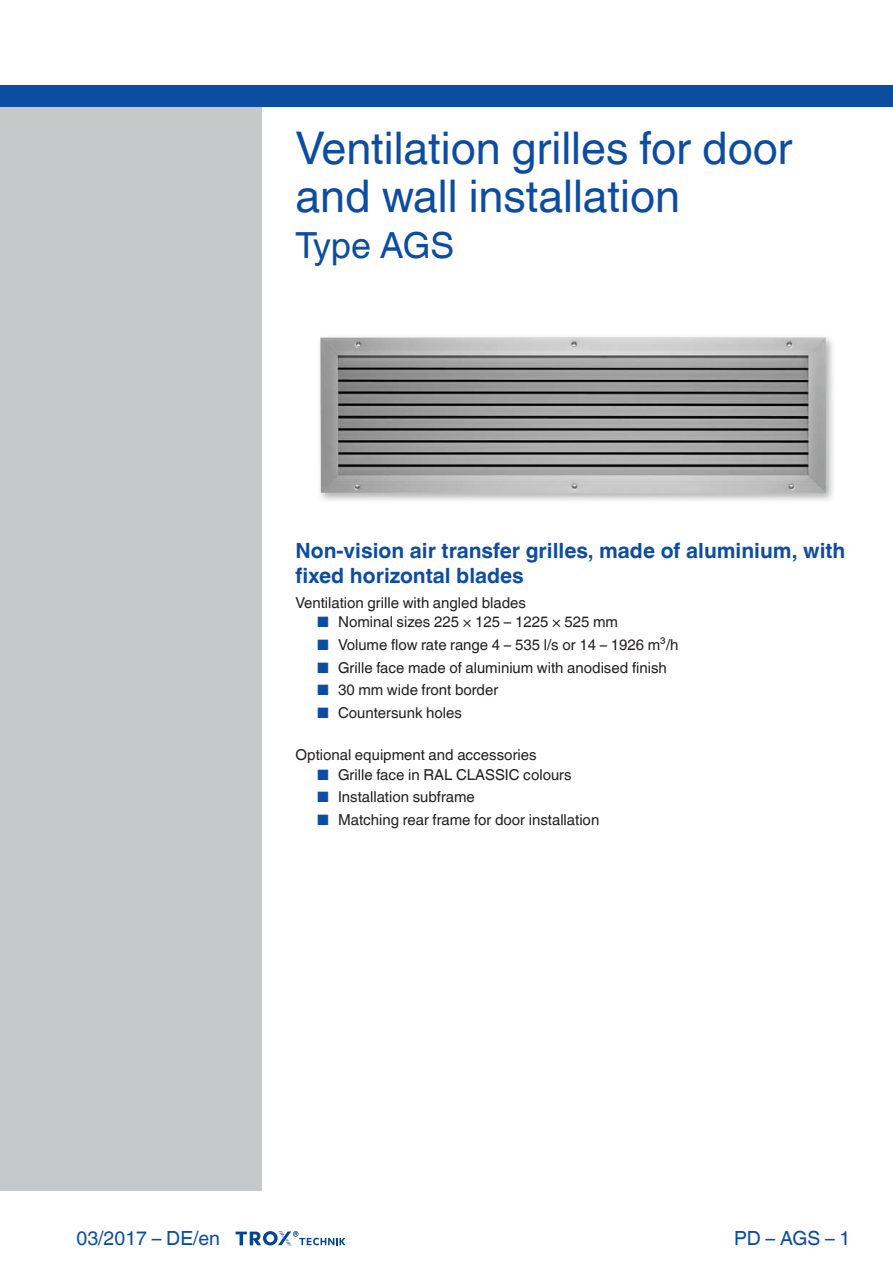
<style>
.page{position:relative;width:893px;height:1263px;background:#fff}
.page>*{position:absolute;margin:0;border:0;box-sizing:border-box;transform-origin:0 0}
.leaflet_head1{font:45px/48px "TROX Helvetica";color:#0d4da1}
.Standard_oben_links{font:36px "TROX Helvetica";color:#0d4da1}
.leaflet_intro_descr{font:700 21px/25.5px "TROX Helvetica";color:#0d4da1}
.country{font:19.5px "TROX Helvetica";color:#0d4da1}
.pagina_li-re{font:19.5px "TROX Helvetica";color:#0d4da1}
.leaflet_intro_descr-2{font:15px "TROX Helvetica";color:#231f20}
.s1{color:#0d4da1}
</style>
<div class="page">
<div style="left:0;top:106px;width:261px;height:1084px;background:#c7c8ca"></div>
<div style="left:0;top:85px;width:893px;height:21px;background:#0d4da1"></div>
<svg style="left:236px;top:1231px;width:110px;height:15px"></svg>
<img style="left:319px;top:337px;width:514px;height:164px">
<p class="leaflet_head1" style="left:296px;top:125px;width:499px">Ventilation grilles for door and wall installation</p>
<p class="Standard_oben_links" style="left:296px;top:224px;width:160px">Type AGS</p>
<p class="leaflet_intro_descr" style="left:296px;top:538px;width:551px">Non-vision air transfer grilles, made of aluminium, with fixed horizontal blades</p>
<p class="leaflet_intro_descr-2" style="left:296px;top:594px;width:232px">Ventilation grille with angled blades</p>
<p class="leaflet_intro_descr-2" style="left:317px;top:613px;width:303px"><span class="s1">■</span> Nominal sizes 225 × 125 – 1225 × 525 mm</p>
<p class="leaflet_intro_descr-2" style="left:317px;top:636px;width:363px"><span class="s1">■</span> Volume flow rate range 4 – 535 l/s or 14 – 1926 m³/h</p>
<p class="leaflet_intro_descr-2" style="left:317px;top:659px;width:351px"><span class="s1">■</span> Grille face made of aluminium with anodised finish</p>
<p class="leaflet_intro_descr-2" style="left:317px;top:681px;width:183px"><span class="s1">■</span> 30 mm wide front border</p>
<p class="leaflet_intro_descr-2" style="left:317px;top:704px;width:147px"><span class="s1">■</span> Countersunk holes</p>
<p class="leaflet_intro_descr-2" style="left:296px;top:746px;width:243px">Optional equipment and accessories</p>
<p class="leaflet_intro_descr-2" style="left:317px;top:766px;width:256px"><span class="s1">■</span> Grille face in RAL CLASSIC colours</p>
<p class="leaflet_intro_descr-2" style="left:317px;top:788px;width:159px"><span class="s1">■</span> Installation subframe</p>
<p class="leaflet_intro_descr-2" style="left:317px;top:811px;width:284px"><span class="s1">■</span> Matching rear frame for door installation</p>
<p class="country" style="left:77px;top:1227px;width:145px">03/2017 – DE/en</p>
<p class="pagina_li-re" style="left:734px;top:1227px;width:118px">PD – AGS – 1</p>
</div>
